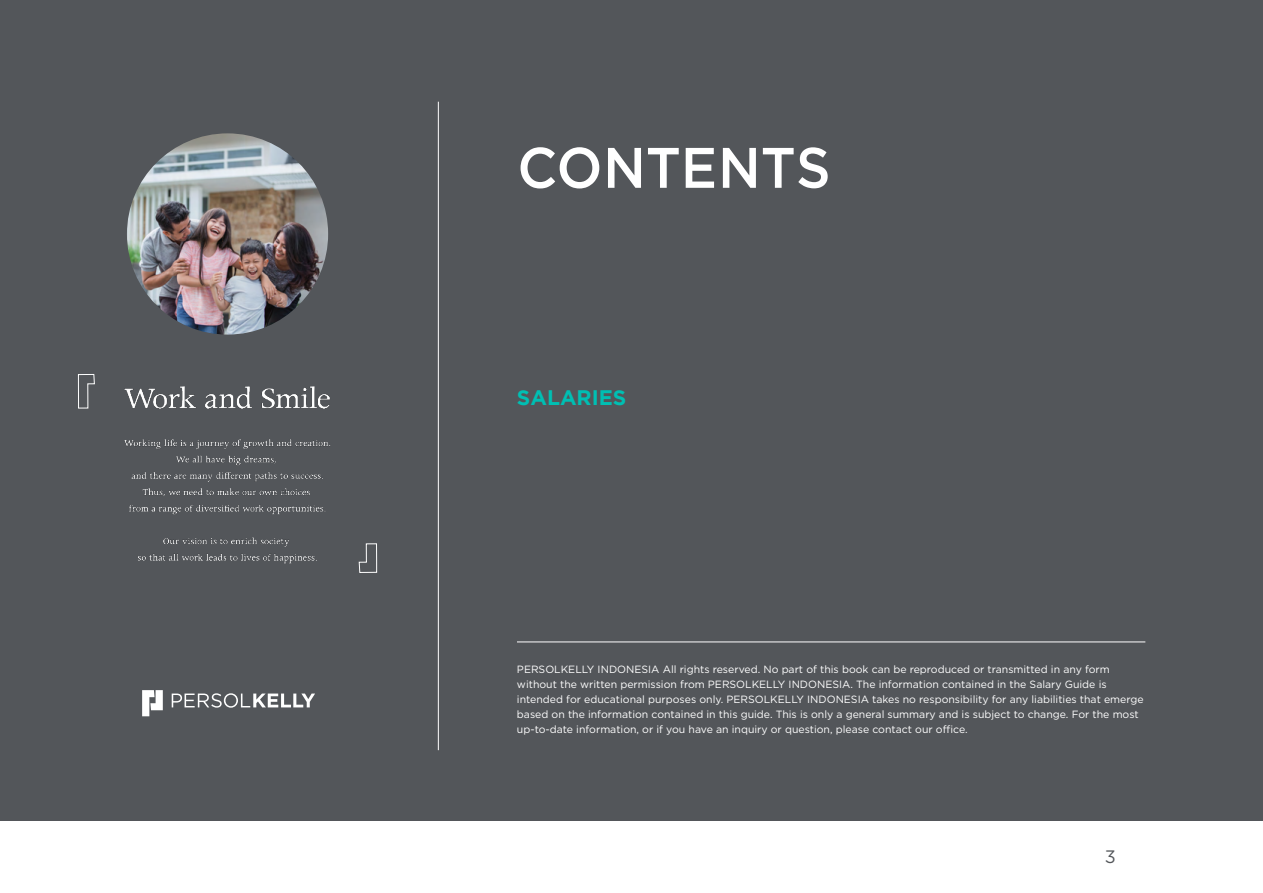
<style>
.page{position:relative;width:1263px;height:893px;background:#fff}
.page>*{position:absolute;margin:0;border:0;box-sizing:border-box;transform-origin:0 0}
.t1{font:500 57px "Gotham";color:#fff;scale:.95 1}
.t2{font:700 21px "Gotham";color:#00bfb3}
.t3{font:18px "Gotham";color:#53565a}
.t4{font:10.5px/15px "Gotham";color:#fff}
</style>
<div class="page">
<div style="left:0;top:0;width:1263px;height:821px;background:#53565a"></div>
<hr style="left:517px;top:642px;width:628px;height:1px;background:#fff">
<hr style="left:438px;top:102px;width:1px;height:648px;background:#fff">
<svg style="left:142px;top:690px;width:21px;height:26px"></svg>
<svg style="left:172px;top:693px;width:143px;height:15px"></svg>
<img style="left:127px;top:133px;width:201px;height:202px;border-radius:101px">
<img style="left:124px;top:386px;width:235px;height:180px">
<svg style="left:78px;top:374px;width:17px;height:35px"></svg>
<svg style="left:359px;top:543px;width:18px;height:30px"></svg>
<h1 class="t1" style="left:517px;top:135px;width:331px">CONTENTS</h1>
<h2 class="t2" style="left:517px;top:386px;width:111px">SALARIES</h2>
<p class="t4" style="left:517px;top:662px;width:628px">PERSOLKELLY INDONESIA All rights reserved. No part of this book can be reproduced or transmitted in any form without the written permission from PERSOLKELLY INDONESIA. The information contained in the Salary Guide is intended for educational purposes only. PERSOLKELLY INDONESIA takes no responsibility for any liabilities that emerge based on the information contained in this guide. This is only a general summary and is subject to change. For the most up-to-date information, or if you have an inquiry or question, please contact our office.</p>
<h3 class="t3" style="left:1105px;top:847px;width:13px">3</h3>
</div>
